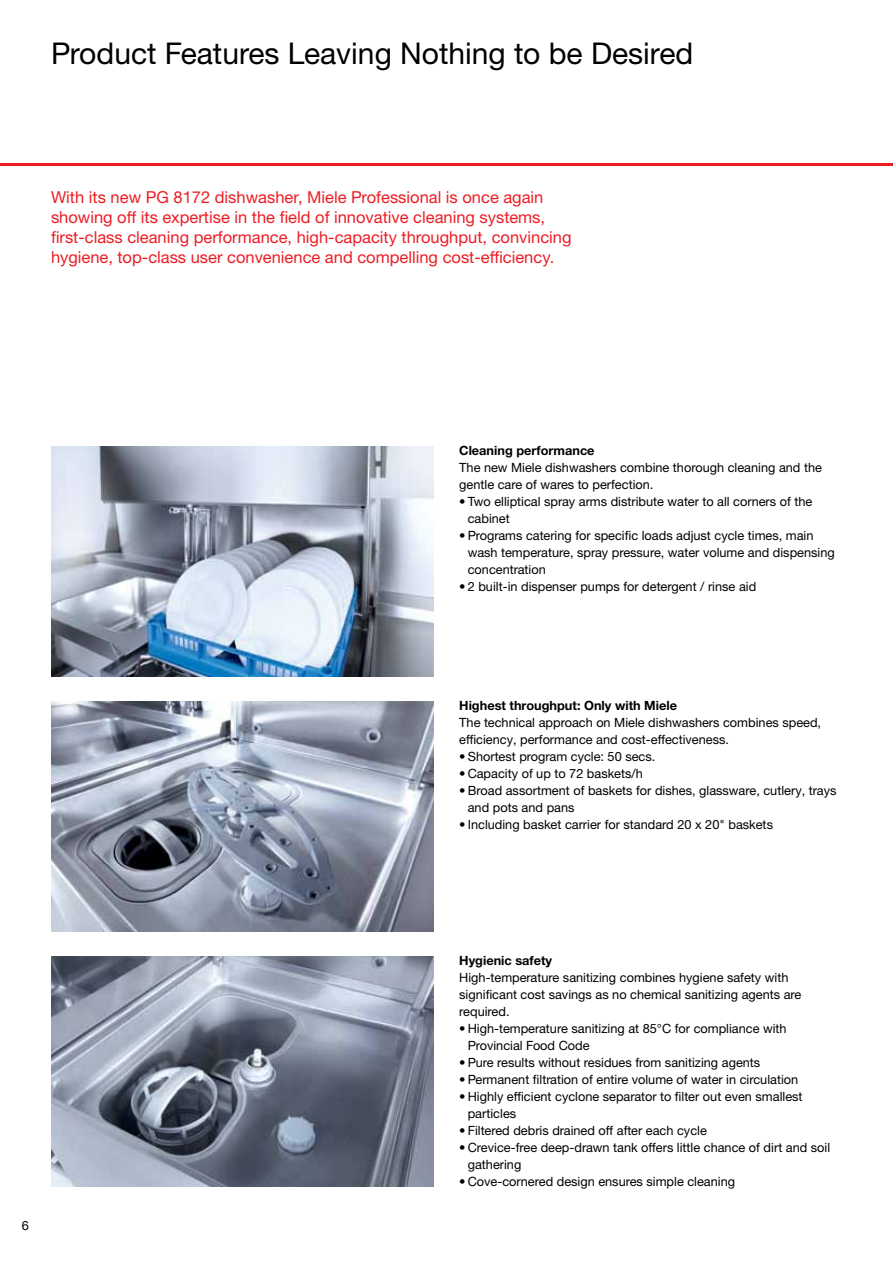
<style>
.page{position:relative;width:893px;height:1263px;background:#fff}
.page>*{position:absolute;margin:0;border:0;box-sizing:border-box;transform-origin:0 0}
.t1{font:30px "Helvetica Neue LTW1 G";color:#000}
.t2{font:16.5px/19.8px "Helvetica Neue LTW1 G";color:#ed1d24}
.t3{font:12.75px/17px "Helvetica Neue LTW1 G";color:#000}
.t4{font:700 12.75px "Helvetica Neue LTW1 G";color:#000}
</style>
<div class="page">
<hr style="left:0;top:164px;width:893px;height:2px;background:#ed1d24">
<img style="left:51px;top:446px;width:383px;height:230px">
<img style="left:51px;top:702px;width:383px;height:229px">
<img style="left:51px;top:957px;width:383px;height:229px">
<h1 class="t1" style="left:51px;top:35px;width:644px">Product Features Leaving Nothing to be Desired</h1>
<p class="t2" style="left:51px;top:187px;width:522px">With its new PG 8172 dishwasher, Miele Professional is once again showing off its expertise in the field of innovative cleaning systems, first-class cleaning performance, high-capacity throughput, convincing hygiene, top-class user convenience and compelling cost-efficiency.</p>
<p class="t3" style="left:22px;top:1216px;width:9px">6</p>
<p class="t4" style="left:459px;top:443px;width:137px">Cleaning performance</p>
<p class="t3" style="left:459px;top:459px;width:364px">The new Miele dishwashers combine thorough cleaning and the gentle care of wares to perfection.</p>
<p class="t3" style="left:468px;top:493px;width:346px;text-indent:-9px">• Two elliptical spray arms distribute water to all corners of the cabinet</p>
<p class="t3" style="left:468px;top:527px;width:369px;text-indent:-9px">• Programs catering for specific loads adjust cycle times, main wash temperature, spray pressure, water volume and dispensing concentration</p>
<p class="t3" style="left:459px;top:578px;width:298px">• 2 built-in dispenser pumps for detergent / rinse aid</p>
<p class="t4" style="left:459px;top:698px;width:219px">Highest throughput: Only with Miele</p>
<p class="t3" style="left:459px;top:714px;width:363px">The technical approach on Miele dishwashers combines speed, efficiency, performance and cost-effectiveness.</p>
<p class="t3" style="left:459px;top:748px;width:198px">• Shortest program cycle: 50 secs.</p>
<p class="t3" style="left:459px;top:765px;width:185px">• Capacity of up to 72 baskets/h</p>
<p class="t3" style="left:468px;top:782px;width:370px;text-indent:-9px">• Broad assortment of baskets for dishes, glassware, cutlery, trays and pots and pans</p>
<p class="t3" style="left:459px;top:816px;width:315px">• Including basket carrier for standard 20 x 20" baskets</p>
<p class="t4" style="left:459px;top:953px;width:95px">Hygienic safety</p>
<p class="t3" style="left:459px;top:969px;width:344px">High-temperature sanitizing combines hygiene safety with significant cost savings as no chemical sanitizing agents are required.</p>
<p class="t3" style="left:468px;top:1020px;width:320px;text-indent:-9px">• High-temperature sanitizing at 85°C for compliance with<br>Provincial Food Code</p>
<p class="t3" style="left:459px;top:1054px;width:303px">• Pure results without residues from sanitizing agents</p>
<p class="t3" style="left:459px;top:1071px;width:341px">• Permanent filtration of entire volume of water in circulation</p>
<p class="t3" style="left:468px;top:1088px;width:336px;text-indent:-9px">• Highly efficient cyclone separator to filter out even smallest particles</p>
<p class="t3" style="left:459px;top:1122px;width:249px">• Filtered debris drained off after each cycle</p>
<p class="t3" style="left:468px;top:1139px;width:364px;text-indent:-9px">• Crevice-free deep-drawn tank offers little chance of dirt and soil gathering</p>
<p class="t3" style="left:459px;top:1173px;width:277px">• Cove-cornered design ensures simple cleaning</p>
</div>
